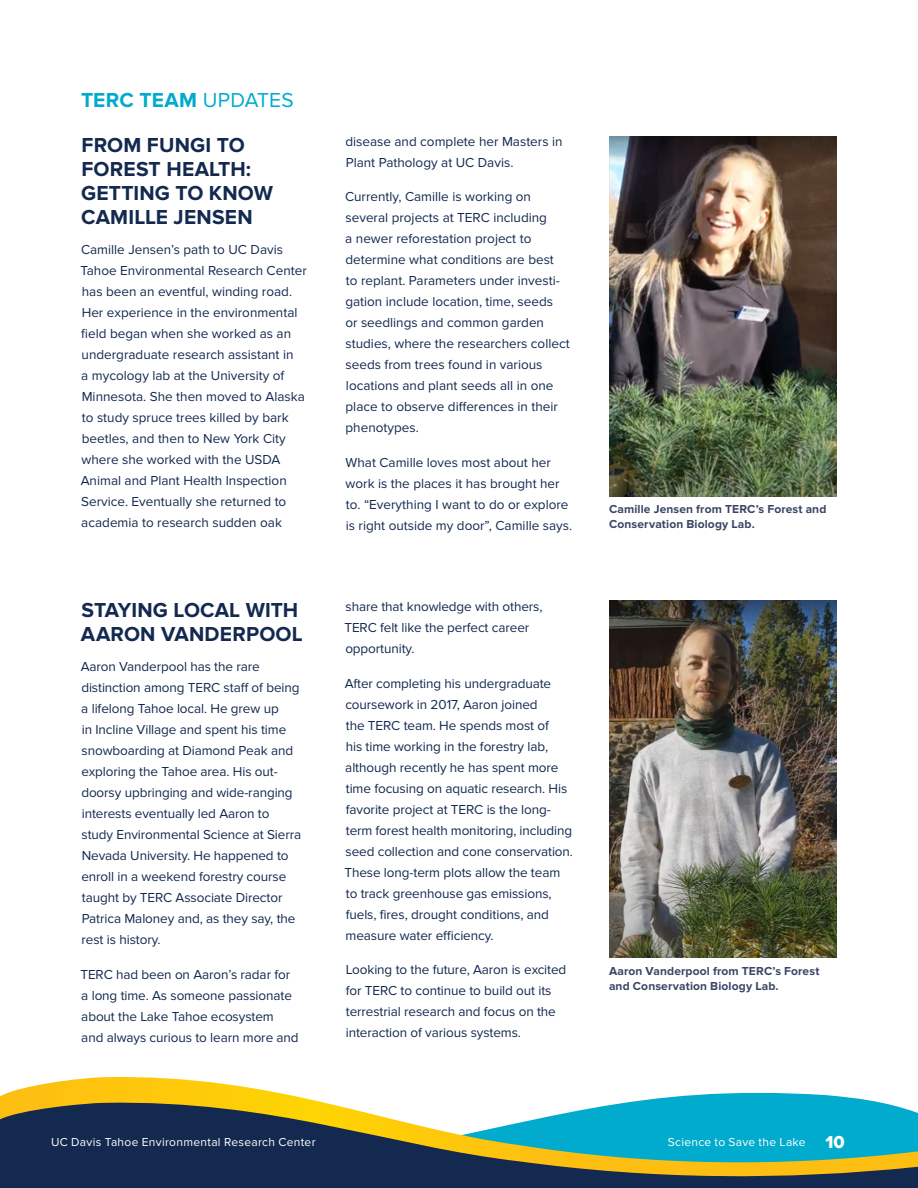
<style>
.page{position:relative;width:918px;height:1188px;background:#fff}
.page>*{position:absolute;margin:0;border:0;box-sizing:border-box;transform-origin:0 0}
.Headline{font:700 21px/24px "Proxima Nova";letter-spacing:.005em;color:#13294f}
.Headline2{font:700 21px "Proxima Nova";letter-spacing:.005em;color:#00abcd}
.Text_for_newsletter{font:13.5px/21px "Proxima Nova";letter-spacing:-.005em;color:#13294f}
.t1{font:700 12px/15px "Proxima Nova";letter-spacing:.015em;color:#3a4565}
.t2{font:12px "Proxima Nova";letter-spacing:.025em;color:#fff}
.s1{font-weight:400}
.s2{font-family:"Proxima Nova Extrabld";font-size:18px}
</style>
<div class="page">
<svg style="left:0;top:1076px;width:866px;height:24px"></svg>
<svg style="left:0;top:1100px;width:918px;height:88px;background:#437473"></svg>
<img style="left:609px;top:136px;width:228px;height:360px">
<img style="left:609px;top:600px;width:228px;height:357px">
<p class="Headline2" style="left:81px;top:88px;width:214px">TERC TEAM <span class="s1">UPDATES</span></p>
<p class="Headline" style="left:81px;top:134px;width:193px">FROM FUNGI TO<br>FOREST HEALTH:<br>GETTING TO KNOW<br>CAMILLE JENSEN</p>
<p class="Text_for_newsletter" style="left:80px;top:239px;width:228px">Camille Jensen’s path to UC Davis Tahoe Environmental Research Center has been an eventful, winding road.<br>Her experience in the environmental field began when she worked as an undergraduate research assistant in<br>a mycology lab at the University of Minnesota. She then moved to Alaska to study spruce trees killed by bark beetles, and then to New York City where she worked with the USDA Animal and Plant Health Inspection Service. Eventually she returned to academia to research sudden oak</p>
<p class="Headline" style="left:81px;top:599px;width:223px">STAYING LOCAL WITH<br>AARON VANDERPOOL</p>
<p class="Text_for_newsletter" style="left:81px;top:657px;width:222px">Aaron Vanderpool has the rare distinction among TERC staff of being a lifelong Tahoe local. He grew up<br>in Incline Village and spent his time snowboarding at Diamond Peak and exploring the Tahoe area. His out&shy;doorsy upbringing and wide-ranging interests eventually led Aaron to study Environmental Science at Sierra Nevada University. He happened to enroll in a weekend forestry course taught by TERC Associate Director Patrica Maloney and, as they say, the rest is history.</p>
<p class="Text_for_newsletter" style="left:80px;top:964px;width:220px">TERC had been on Aaron’s radar for a long time. As someone passionate about the Lake Tahoe ecosystem<br>and always curious to learn more and</p>
<p class="Text_for_newsletter" style="left:345px;top:131px;width:219px">disease and complete her Masters in<br>Plant Pathology at UC Davis.</p>
<p class="Text_for_newsletter" style="left:345px;top:187px;width:226px">Currently, Camille is working on several projects at TERC including<br>a newer reforestation project to determine what conditions are best<br>to replant. Parameters under investi&shy;gation include location, time, seeds<br>or seedlings and common garden studies, where the researchers collect seeds from trees found in various locations and plant seeds all in one place to observe differences in their phenotypes.</p>
<p class="Text_for_newsletter" style="left:346px;top:452px;width:228px">What Camille loves most about her work is the places it has brought her to. “Everything I want to do or explore is right outside my door”, Camille says.</p>
<p class="t1" style="left:609px;top:503px;width:219px">Camille Jensen from TERC’s Forest and<br>Conservation Biology Lab.</p>
<p class="Text_for_newsletter" style="left:344px;top:597px;width:200px">share that knowledge with others,<br>TERC felt like the perfect career opportunity.</p>
<p class="Text_for_newsletter" style="left:344px;top:673px;width:230px">After completing his undergraduate coursework in 2017, Aaron joined<br>the TERC team. He spends most of<br>his time working in the forestry lab, although recently he has spent more time focusing on aquatic research. His favorite project at TERC is the long&shy;term forest health monitoring, including seed collection and cone conservation.<br>These long-term plots allow the team to track greenhouse gas emissions, fuels, fires, drought conditions, and measure water efficiency.</p>
<p class="Text_for_newsletter" style="left:346px;top:960px;width:222px">Looking to the future, Aaron is excited for TERC to continue to build out its terrestrial research and focus on the interaction of various systems.</p>
<p class="t1" style="left:609px;top:964px;width:212px">Aaron Vanderpool from TERC’s Forest and Conservation Biology Lab.</p>
<p class="t2" style="left:51px;top:1135px;width:266px">UC Davis Tahoe Environmental Research Center</p>
<p class="t2" style="left:668px;top:1135px;width:178px">Science to Save the Lake <span class="s2">10</span></p>
</div>
